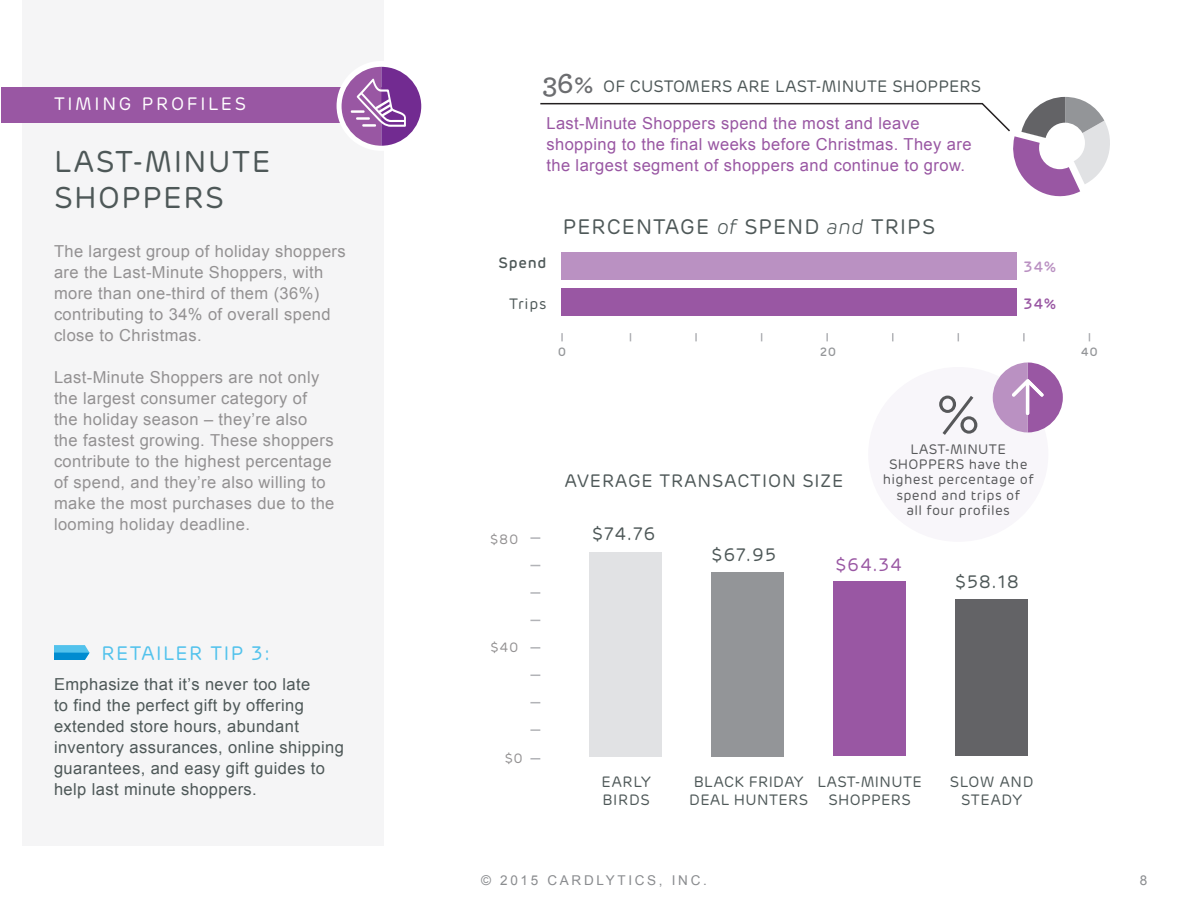
<style>
.page{position:relative;width:1188px;height:918px;background:#fff}
.page>*{position:absolute;margin:0;border:0;box-sizing:border-box;transform-origin:0 0}
.t1{font:73.5px "Archer Pro";color:#57585a}
.t2{font:30px/36px "Rubrik";letter-spacing:.05em;color:#4e5858}
.t3{font:21px "Rubrik";letter-spacing:.05em;color:#4e5858}
.t4{font:19.5px "Rubrik";letter-spacing:.075em;color:#52c2ec}
.t5{font:18px "Rubrik";letter-spacing:.05em;color:#4e5858}
.t6{font:18px "Rubrik";letter-spacing:.15em;color:#fff}
.t7{font:18px "Rubrik";color:#9957a3}
.t8{font:16.5px/21px "Arial";letter-spacing:.025em;color:#939192}
.t9{font:16.5px/21px "Arial";letter-spacing:.025em;color:#4e5858}
.t10{font:16.5px/21px "Arial";letter-spacing:.025em;color:#9957a3}
.t11{font:16.5px "Rubrik";letter-spacing:.01em;color:#4e5858}
.t12{font:15px/18px "Rubrik";letter-spacing:.025em;color:#4e5858;text-align:center}
.t13{font:15px/18px "Rubrik";letter-spacing:.05em;color:#4e5858}
.t14{font:500 15px "Rubrik";letter-spacing:.05em;color:#4e5858}
.t15{font:500 15px "Rubrik";color:#ba91c2}
.t16{font:500 15px "Rubrik";color:#9957a3}
.t17{font:13.65px/15.5px "Rubrik";letter-spacing:.025em;color:#57585a;text-align:center}
.t18{font:13.5px "Arial";letter-spacing:.2em;color:#8a8c8f}
.t19{font:13.5px "Rubrik";color:#939192}
.t20{font:500 12px "Rubrik";color:#939598}
.s1{font-family:"Archer Pro";font-weight:600;font-size:30px;color:#6c6d70}
.s2{font-weight:300;font-style:italic}
</style>
<div class="page">
<div style="left:868px;top:367px;width:180px;height:175px;background:#f8f6fa;border-radius:50%"></div>
<div style="left:22px;top:0;width:361px;height:846px;background:#f5f5f6"></div>
<div style="left:1px;top:87px;width:381px;height:35px;background:#9957a3"></div>
<svg style="left:540px;top:97px;width:570px;height:100px"></svg>
<div style="left:561px;top:288px;width:456px;height:27px;background:#9957a3"></div>
<div style="left:561px;top:252px;width:456px;height:27px;background:#ba91c2"></div>
<svg style="left:561px;top:333px;width:2px;height:8px"></svg>
<svg style="left:695px;top:333px;width:2px;height:8px"></svg>
<svg style="left:826px;top:333px;width:2px;height:8px"></svg>
<svg style="left:1023px;top:333px;width:2px;height:8px"></svg>
<div style="left:589px;top:552px;width:73px;height:204px;background:#e1e2e4"></div>
<div style="left:711px;top:572px;width:73px;height:184px;background:#939598"></div>
<div style="left:833px;top:581px;width:73px;height:175px;background:#9957a3"></div>
<div style="left:955px;top:599px;width:73px;height:157px;background:#636366"></div>
<svg style="left:530px;top:758px;width:10px;height:2px"></svg>
<svg style="left:530px;top:729px;width:10px;height:2px"></svg>
<svg style="left:530px;top:647px;width:10px;height:2px"></svg>
<svg style="left:530px;top:592px;width:10px;height:2px"></svg>
<svg style="left:530px;top:537px;width:10px;height:2px"></svg>
<div style="left:337px;top:61px;width:90px;height:90px;border:6px solid #fff;border-radius:50%"></div>
<svg style="left:54px;top:645px;width:36px;height:15px"></svg>
<svg style="left:993px;top:363px;width:70px;height:69px"></svg>
<svg style="left:342px;top:67px;width:79px;height:79px"></svg>
<p class="t6" style="left:54px;top:93px;width:193px">TIMING PROFILES</p>
<h2 class="t2" style="left:54px;top:144px;width:218px">LAST-MINUTE<br>SHOPPERS</h2>
<p class="t8" style="left:54px;top:241px;width:293px">The largest group of holiday shoppers are the Last-Minute Shoppers, with more than one-third of them (36%) contributing to 34% of overall spend close to Christmas.</p>
<p class="t8" style="left:54px;top:367px;width:282px">Last-Minute Shoppers are not only the largest consumer category of the holiday season – they’re also the fastest growing. These shoppers contribute to the highest percentage of spend, and they’re also willing to make the most purchases due to the looming holiday deadline.</p>
<p class="t4" style="left:102px;top:642px;width:170px">RETAILER TIP 3:</p>
<p class="t9" style="left:54px;top:674px;width:291px">Emphasize that it’s never too late<br>to find the perfect gift by offering extended store hours, abundant inventory assurances, online shipping guarantees, and easy gift guides to help last minute shoppers.</p>
<p class="t11" style="left:542px;top:76px;width:440px"><span class="s1">36%</span> OF CUSTOMERS ARE LAST-MINUTE SHOPPERS</p>
<p class="t10" style="left:546px;top:113px;width:427px">Last-Minute Shoppers spend the most and leave shopping to the final weeks before Christmas. They are the largest segment of shoppers and continue to grow.</p>
<p class="t3" style="left:563px;top:214px;width:374px">PERCENTAGE <span class="s2">of</span> SPEND <span class="s2">and</span> TRIPS</p>
<p class="t14" style="left:499px;top:254px;width:49px">Spend</p>
<p class="t15" style="left:1024px;top:258px;width:34px">34%</p>
<p class="t12" style="left:509px;top:295px;width:39px">Trips</p>
<p class="t16" style="left:1024px;top:295px;width:34px">34%</p>
<p class="t20" style="left:558px;top:344px;width:10px">0</p>
<p class="t20" style="left:820px;top:344px;width:18px">20</p>
<p class="t20" style="left:1081px;top:344px;width:19px">40</p>
<p class="t19" style="left:490px;top:531px;width:30px">$80</p>
<p class="t19" style="left:491px;top:639px;width:29px">$40</p>
<p class="t19" style="left:505px;top:750px;width:20px">$0</p>
<p class="t5" style="left:565px;top:470px;width:280px">AVERAGE TRANSACTION SIZE</p>
<p class="t5" style="left:592px;top:523px;width:65px">$74.76</p>
<h1 class="t1" style="left:935px;top:358px;width:47px">%</h1>
<p class="t17" style="left:883px;top:457px;width:152px">SHOPPERS have the highest percentage of spend and trips of<br>all four profiles</p>
<p class="t17" style="left:910px;top:441px;width:97px">LAST-MINUTE</p>
<p class="t5" style="left:711px;top:544px;width:66px">$67.95</p>
<p class="t7" style="left:835px;top:554px;width:68px">$64.34</p>
<p class="t5" style="left:955px;top:571px;width:65px">$58.18</p>
<p class="t13" style="left:602px;top:773px;width:51px">EARLY<br>BIRDS</p>
<p class="t13" style="left:950px;top:773px;width:85px;text-align:center">SLOW AND<br>STEADY</p>
<p class="t12" style="left:689px;top:773px;width:120px">BLACK FRIDAY<br>DEAL HUNTERS</p>
<p class="t12" style="left:817px;top:773px;width:106px">LAST-MINUTE<br>SHOPPERS</p>
<p class="t18" style="left:481px;top:871px;width:227px">© 2015 CARDLYTICS, INC.</p>
<p class="t18" style="left:1140px;top:871px;width:9px">8</p>
</div>
